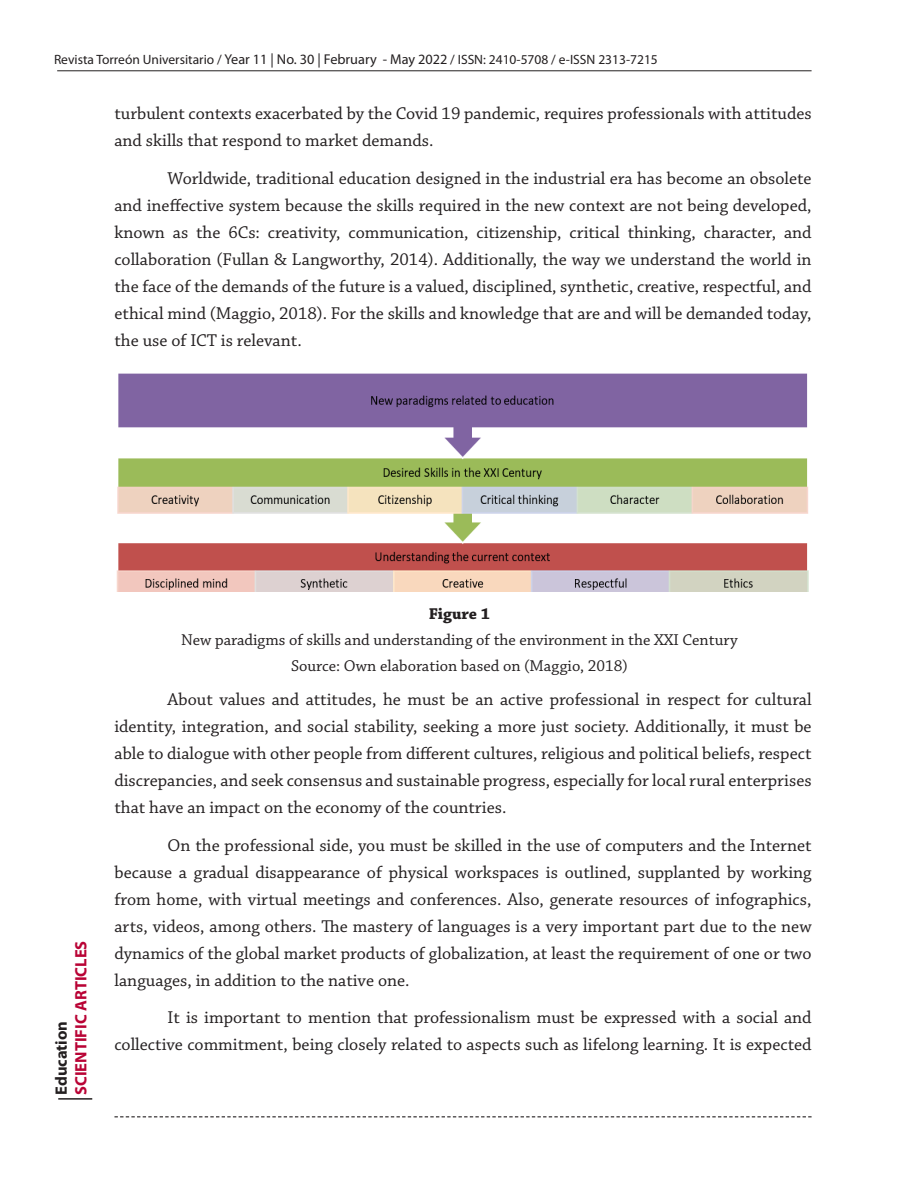
<style>
.page{position:relative;width:918px;height:1188px;background:#fff}
.page>*{position:absolute;margin:0;border:0;box-sizing:border-box;transform-origin:0 0}
.Parrafo{font:18px/27px "Chaparral Pro";color:#231f20;text-align:justify}
.PieFgs{font:16.5px "Chaparral Pro";color:#231f20}
.t1{font:700 16.5px "Myriad Pro";color:#b90335}
.t2{font:700 16.5px "Myriad Pro";color:#231f20}
.PieFgs-2{font:700 16.5px "Chaparral Pro";color:#231f20}
.t3{font:13.5px "Myriad Pro";color:#231f20}
.s1{font-size:14.25px}
</style>
<div class="page">
<img style="left:116px;top:373px;width:693px;height:219px">
<hr style="left:57px;top:70px;width:755px;height:1px;background:#231f20">
<hr style="left:58px;top:1098px;width:34px;height:2px;background:#231f20">
<svg style="left:114px;top:1116px;width:698px;height:1px"></svg>
<p class="t3" style="left:54px;top:51px;width:605px">Revista Torreón Universitario / <span class="s1">Year 11 | No. 30 | February - May 2022</span> / ISSN: 2410-5708 / e-ISSN 2313-7215</p>
<p class="Parrafo" style="left:114px;top:101px;width:699px">turbulent contexts exacerbated by the Covid 19 pandemic, requires professionals with attitudes and skills that respond to market demands.</p>
<p class="Parrafo" style="left:114px;top:165px;width:699px;text-indent:53px">Worldwide, traditional education designed in the industrial era has become an obsolete and ineffective system because the skills required in the new context are not being developed, known as the 6Cs: creativity, communication, citizenship, critical thinking, character, and collaboration (Fullan &amp; Langworthy, 2014). Additionally, the way we understand the world in the face of the demands of the future is a valued, disciplined, synthetic, creative, respectful, and ethical mind (Maggio, 2018). For the skills and knowledge that are and will be demanded today, the use of ICT is relevant.</p>
<p class="t2" style="left:50px;top:1095px;width:76px;rotate:-90deg">Education</p>
<p class="t1" style="left:70px;top:1095px;width:156px;rotate:-90deg">SCIENTIFIC ARTICLES</p>
<p class="PieFgs-2" style="left:429px;top:604px;width:63px">Figure 1</p>
<p class="PieFgs" style="left:181px;top:631px;width:558px">New paradigms of skills and understanding of the environment in the XXI Century</p>
<p class="PieFgs" style="left:291px;top:657px;width:338px">Source: Own elaboration based on (Maggio, 2018)</p>
<p class="Parrafo" style="left:114px;top:686px;width:699px;text-indent:53px">About values and attitudes, he must be an active professional in respect for cultural identity, integration, and social stability, seeking a more just society. Additionally, it must be able to dialogue with other people from different cultures, religious and political beliefs, respect discrepancies, and seek consensus and sustainable progress, especially for local rural enterprises that have an impact on the economy of the countries.</p>
<p class="Parrafo" style="left:114px;top:832px;width:699px;text-indent:53px">On the professional side, you must be skilled in the use of computers and the Internet because a gradual disappearance of physical workspaces is outlined, supplanted by working from home, with virtual meetings and conferences. Also, generate resources of infographics, arts, videos, among others. The mastery of languages is a very important part due to the new dynamics of the global market products of globalization, at least the requirement of one or two languages, in addition to the native one.</p>
<p class="Parrafo" style="left:114px;top:1005px;width:699px;text-align:right">It is important to mention that professionalism must be expressed with a social and collective commitment, being closely related to aspects such as lifelong learning. It is expected</p>
</div>
